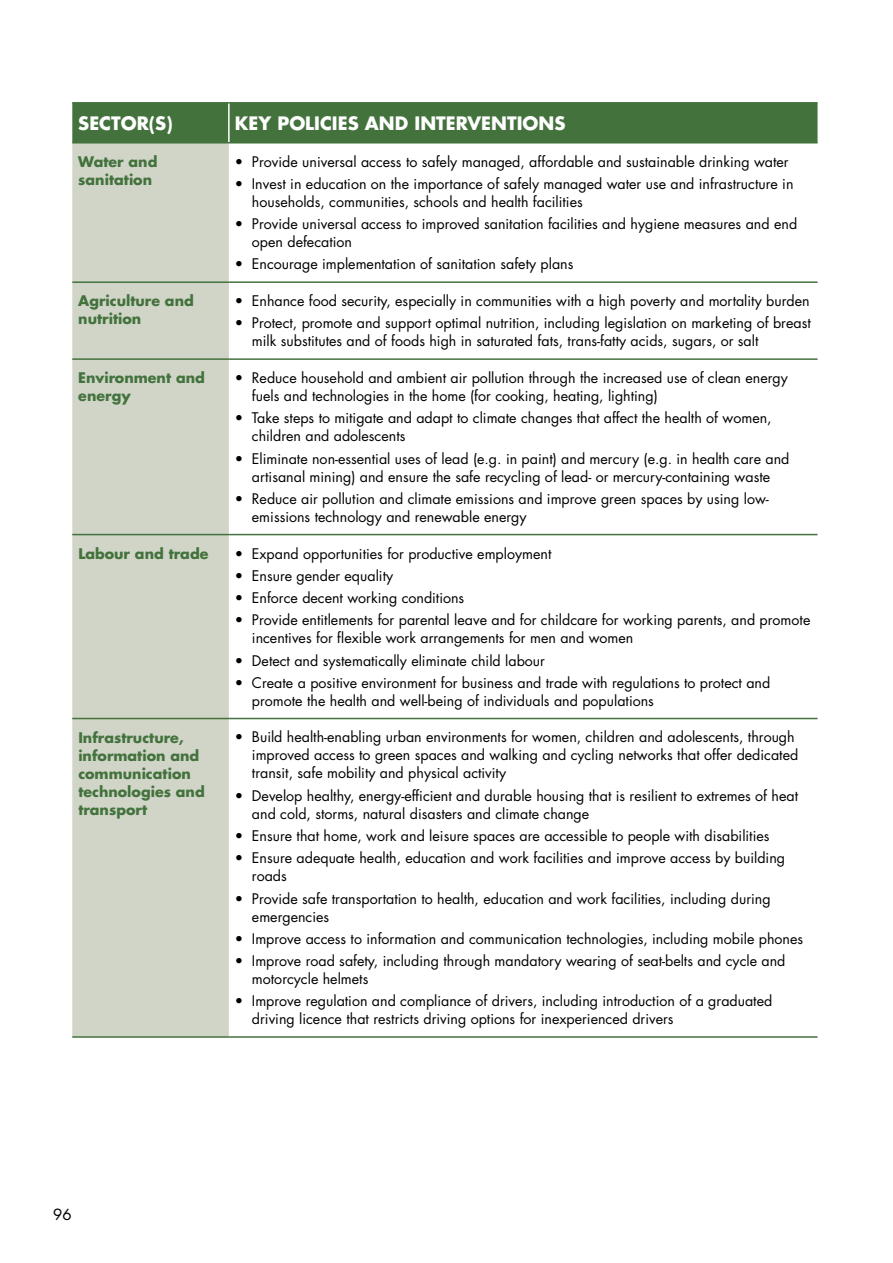
<style>
.page{position:relative;width:893px;height:1263px;background:#fff}
.page>*{position:absolute;margin:0;border:0;box-sizing:border-box;transform-origin:0 0}
.t1{font:700 18px "Futura";color:#fff}
.t2{font:15px "Futura";color:#000}
.t3{font:14.25px/18px "Futura";color:#000}
.t4{font:700 14.25px/18px "Futura";color:#43723d}
</style>
<div class="page">
<div style="left:72px;top:104px;width:745px;height:38px;background:#43723d"></div>
<div style="left:72px;top:143px;width:157px;height:893px;background:#d0d5c7"></div>
<hr style="left:72px;top:102px;width:157px;height:2px;background:#43723d">
<hr style="left:229px;top:102px;width:588px;height:2px;background:#43723d">
<hr style="left:72px;top:142px;width:157px;height:1px;background:#43723d">
<hr style="left:229px;top:142px;width:588px;height:1px;background:#43723d">
<hr style="left:72px;top:281px;width:157px;height:2px;background:#43723d">
<hr style="left:72px;top:358px;width:157px;height:2px;background:#43723d">
<hr style="left:72px;top:534px;width:157px;height:1px;background:#43723d">
<hr style="left:72px;top:718px;width:157px;height:1px;background:#43723d">
<hr style="left:72px;top:1036px;width:157px;height:2px;background:#43723d">
<hr style="left:229px;top:281px;width:588px;height:2px;background:#43723d">
<hr style="left:229px;top:358px;width:588px;height:2px;background:#43723d">
<hr style="left:229px;top:534px;width:588px;height:1px;background:#43723d">
<hr style="left:229px;top:718px;width:588px;height:1px;background:#43723d">
<hr style="left:229px;top:1036px;width:588px;height:2px;background:#43723d">
<hr style="left:228px;top:104px;width:2px;height:38px;background:#fff">
<p class="t1" style="left:78px;top:111px;width:96px">SECTOR(S)</p>
<p class="t1" style="left:235px;top:111px;width:332px">KEY POLICIES AND INTERVENTIONS</p>
<p class="t4" style="left:78px;top:152px;width:81px">Water and sanitation</p>
<p class="t3" style="left:235px;top:152px;width:555px">• Provide universal access to safely managed, affordable and sustainable drinking water</p>
<p class="t3" style="left:252px;top:174px;width:543px;text-indent:-17px">• Invest in education on the importance of safely managed water use and infrastructure in households, communities, schools and health facilities</p>
<p class="t3" style="left:252px;top:215px;width:547px;text-indent:-17px">• Provide universal access to improved sanitation facilities and hygiene measures and end open defecation</p>
<p class="t3" style="left:235px;top:255px;width:340px">• Encourage implementation of sanitation safety plans</p>
<p class="t4" style="left:78px;top:292px;width:117px">Agriculture and nutrition</p>
<p class="t3" style="left:235px;top:292px;width:576px">• Enhance food security, especially in communities with a high poverty and mortality burden</p>
<p class="t3" style="left:252px;top:314px;width:560px;text-indent:-17px">• Protect, promote and support optimal nutrition, including legislation on marketing of breast milk substitutes and of foods high in saturated fats, trans-fatty acids, sugars, or salt</p>
<p class="t4" style="left:78px;top:369px;width:128px">Environment and energy</p>
<p class="t3" style="left:252px;top:369px;width:538px;text-indent:-17px">• Reduce household and ambient air pollution through the increased use of clean energy fuels and technologies in the home (for cooking, heating, lighting)</p>
<p class="t3" style="left:252px;top:409px;width:521px;text-indent:-17px">• Take steps to mitigate and adapt to climate changes that affect the health of women, children and adolescents</p>
<p class="t3" style="left:235px;top:449px;width:556px;text-align:center">• Eliminate non-essential uses of lead (e.g. in paint) and mercury (e.g. in health care and artisanal mining) and ensure the safe recycling of lead- or mercury-containing waste</p>
<p class="t3" style="left:252px;top:489px;width:518px;text-indent:-17px">• Reduce air pollution and climate emissions and improve green spaces by using low&shy;emissions technology and renewable energy</p>
<p class="t4" style="left:78px;top:544px;width:132px">Labour and trade</p>
<p class="t3" style="left:235px;top:544px;width:318px">• Expand opportunities for productive employment</p>
<p class="t3" style="left:235px;top:566px;width:160px">• Ensure gender equality</p>
<p class="t3" style="left:235px;top:589px;width:231px">• Enforce decent working conditions</p>
<p class="t3" style="left:252px;top:611px;width:560px;text-indent:-17px">• Provide entitlements for parental leave and for childcare for working parents, and promote incentives for flexible work arrangements for men and women</p>
<p class="t3" style="left:235px;top:651px;width:312px">• Detect and systematically eliminate child labour</p>
<p class="t3" style="left:252px;top:673px;width:520px;text-indent:-17px">• Create a positive environment for business and trade with regulations to protect and promote the health and well-being of individuals and populations</p>
<p class="t4" style="left:78px;top:728px;width:128px">Infrastructure, information and communication technologies and transport</p>
<p class="t3" style="left:252px;top:728px;width:548px;text-indent:-17px">• Build health-enabling urban environments for women, children and adolescents, through improved access to green spaces and walking and cycling networks that offer dedicated transit, safe mobility and physical activity</p>
<p class="t3" style="left:252px;top:786px;width:548px;text-indent:-17px">• Develop healthy, energy-efficient and durable housing that is resilient to extremes of heat and cold, storms, natural disasters and climate change</p>
<p class="t3" style="left:235px;top:826px;width:536px">• Ensure that home, work and leisure spaces are accessible to people with disabilities</p>
<p class="t3" style="left:252px;top:849px;width:535px;text-indent:-17px">• Ensure adequate health, education and work facilities and improve access by building roads</p>
<p class="t3" style="left:252px;top:889px;width:520px;text-indent:-17px">• Provide safe transportation to health, education and work facilities, including during emergencies</p>
<p class="t3" style="left:235px;top:929px;width:570px">• Improve access to information and communication technologies, including mobile phones</p>
<p class="t3" style="left:252px;top:951px;width:535px;text-indent:-17px">• Improve road safety, including through mandatory wearing of seat-belts and cycle and motorcycle helmets</p>
<p class="t3" style="left:252px;top:992px;width:522px;text-indent:-17px">• Improve regulation and compliance of drivers, including introduction of a graduated driving licence that restricts driving options for inexperienced drivers</p>
<p class="t2" style="left:53px;top:1204px;width:20px">96</p>
</div>
